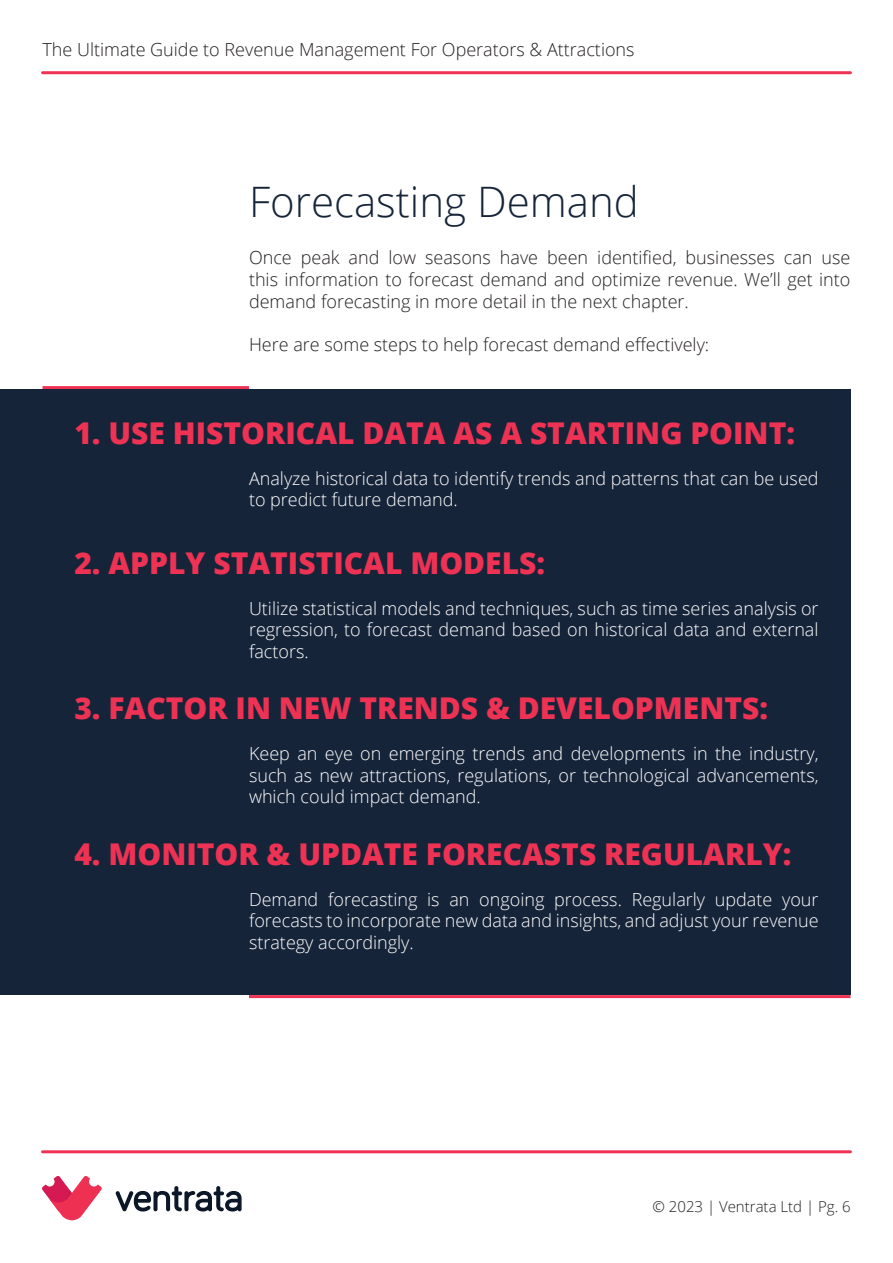
<style>
.page{position:relative;width:893px;height:1263px;background:#fff}
.page>*{position:absolute;margin:0;border:0;box-sizing:border-box;transform-origin:0 0}
.t1{font:300 42px "Open Sans";color:#16243a}
.t2{font:800 30px "Open Sans";color:#ee3253}
.t3{font:300 18px/21.6px "Open Sans";color:#fff;text-align:justify}
.t4{font:300 18px/21.6px "Open Sans";color:#231f20;text-align:justify}
.t5{font:300 15px "Open Sans";color:#231f20}
</style>
<div class="page">
<hr style="left:43px;top:1150px;width:807px;height:3px;background:#ee3253">
<hr style="left:43px;top:71px;width:807px;height:3px;background:#ee3253">
<svg style="left:42px;top:1176px;width:60px;height:44px"></svg>
<svg style="left:116px;top:1186px;width:126px;height:25px"></svg>
<hr style="left:249px;top:995px;width:601px;height:3px;background:#ee3253">
<hr style="left:43px;top:386px;width:206px;height:3px;background:#ee3253">
<div style="left:0;top:389px;width:851px;height:606px;background:#16243a"></div>
<p class="t4" style="left:43px;top:38px;width:594px">The Ultimate Guide to Revenue Management For Operators &amp; Attractions</p>
<h1 class="t1" style="left:249px;top:173px;width:391px">Forecasting Demand</h1>
<p class="t4" style="left:249px;top:247px;width:603px">Once peak and low seasons have been identified, businesses can use this information to forecast demand and optimize revenue. We’ll get into demand forecasting in more detail in the next chapter.</p>
<p class="t4" style="left:249px;top:333px;width:462px">Here are some steps to help forecast demand effectively:</p>
<h2 class="t2" style="left:74px;top:410px;width:722px">1. USE HISTORICAL DATA AS A STARTING POINT:</h2>
<p class="t3" style="left:249px;top:467px;width:571px">Analyze historical data to identify trends and patterns that can be used to predict future demand.</p>
<h2 class="t2" style="left:74px;top:540px;width:472px">2. APPLY STATISTICAL MODELS:</h2>
<p class="t3" style="left:249px;top:597px;width:571px">Utilize statistical models and techniques, such as time series analysis or regression, to forecast demand based on historical data and external factors.</p>
<h2 class="t2" style="left:74px;top:685px;width:695px">3. FACTOR IN NEW TRENDS &amp; DEVELOPMENTS:</h2>
<p class="t3" style="left:249px;top:742px;width:571px">Keep an eye on emerging trends and developments in the industry, such as new attractions, regulations, or technological advancements, which could impact demand.</p>
<h2 class="t2" style="left:74px;top:831px;width:718px">4. MONITOR &amp; UPDATE FORECASTS REGULARLY:</h2>
<p class="t3" style="left:249px;top:888px;width:571px">Demand forecasting is an ongoing process. Regularly update your forecasts to incorporate new data and insights, and adjust your revenue strategy accordingly.</p>
<p class="t5" style="left:652px;top:1196px;width:200px">© 2023 | Ventrata Ltd | Pg. 6</p>
</div>
